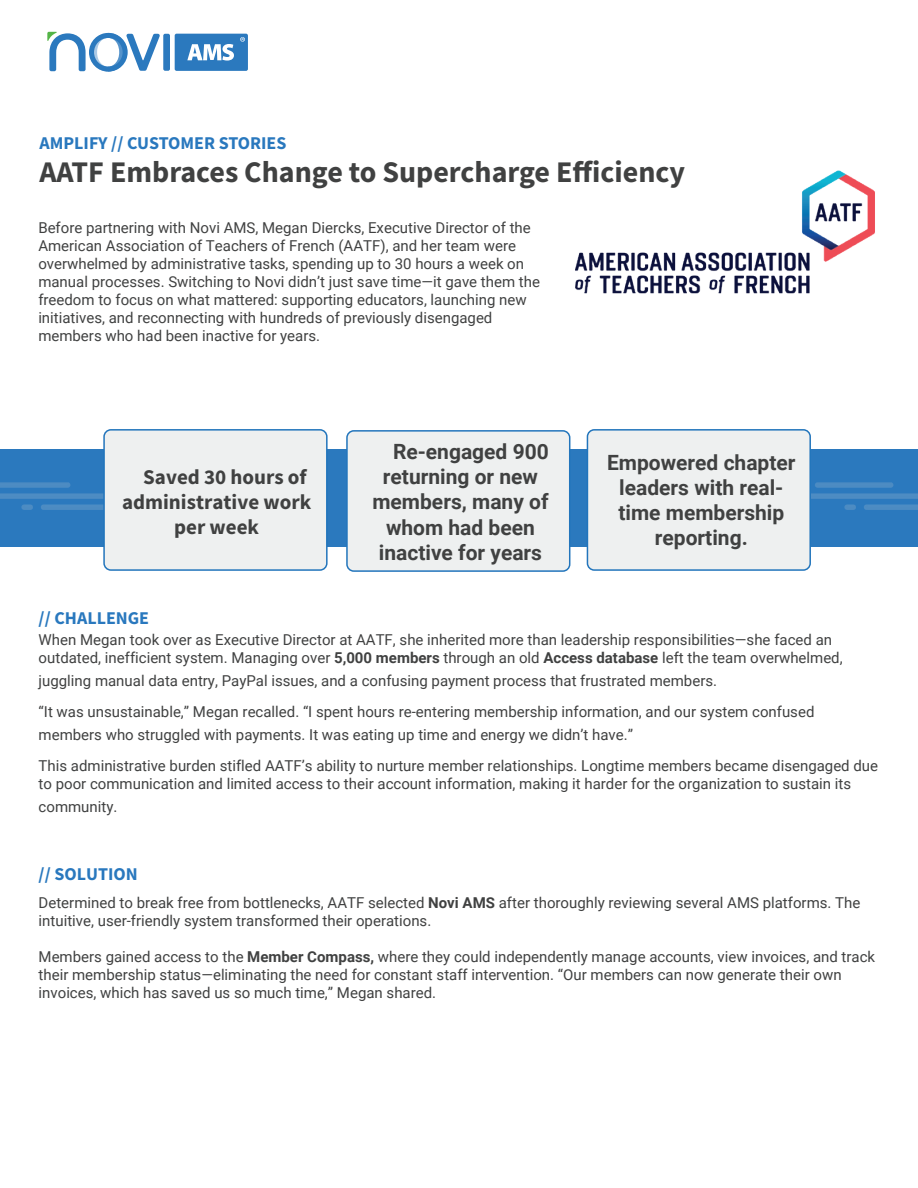
<style>
.page{position:relative;width:918px;height:1188px;background:#fff}
.page>*{position:absolute;margin:0;border:0;box-sizing:border-box;transform-origin:0 0}
.t1{font:700 30px "Source Sans Pro";color:#404141}
.t2{font:700 21px/25.2px "Roboto";color:#404141;text-align:center}
.t3{font:700 21px "Source Sans Pro";color:#404141}
.t4{font:700 18px "Source Sans Pro";color:#2978be}
.t5{font:15px/18px "Roboto";color:#404141}
.s1{font-weight:700}
</style>
<div class="page">
<div style="left:163px;top:34px;width:7px;height:37px;background:#2b79be;border-radius:2px"></div>
<svg style="left:47px;top:32px;width:113px;height:40px"></svg>
<svg style="left:175px;top:34px;width:73px;height:37px;background:#5191c9"></svg>
<div style="left:0;top:449px;width:918px;height:98px;background:#2b79be"></div>
<img style="left:0;top:482px;width:103px;height:28px">
<img style="left:811px;top:482px;width:107px;height:28px">
<div style="left:104px;top:430px;width:223px;height:140px;background:#eef0f0;border-radius:7px"></div>
<div style="left:103px;top:429px;width:225px;height:142px;border:2px solid #2275bc;border-radius:7px"></div>
<div style="left:347px;top:431px;width:223px;height:140px;background:#eef0f0;border-radius:7px"></div>
<div style="left:346px;top:430px;width:224px;height:142px;border:2px solid #2275bc;border-radius:7px"></div>
<div style="left:587px;top:430px;width:223px;height:140px;background:#eef0f0;border-radius:7px"></div>
<div style="left:587px;top:429px;width:224px;height:142px;border:2px solid #2275bc;border-radius:7px"></div>
<img style="left:575px;top:170px;width:300px;height:124px">
<p class="t4" style="left:40px;top:131px;width:248px">AMPLIFY // CUSTOMER STORIES</p>
<h1 class="t1" style="left:39px;top:152px;width:647px">AATF Embraces Change to Supercharge Efficiency</h1>
<p class="t5" style="left:38px;top:218px;width:503px">Before partnering with Novi AMS, Megan Diercks, Executive Director of the American Association of Teachers of French (AATF), and her team were overwhelmed by administrative tasks, spending up to 30 hours a week on manual processes. Switching to Novi didn’t just save time—it gave them the freedom to focus on what mattered: supporting educators, launching new initiatives, and reconnecting with hundreds of previously disengaged members who had been inactive for years.</p>
<h2 class="t3" style="left:143px;top:463px;width:165px">Saved 30 hours of</h2>
<h2 class="t3" style="left:122px;top:488px;width:191px">administrative work</h2>
<h2 class="t3" style="left:174px;top:513px;width:87px">per week</h2>
<h2 class="t2" style="left:393px;top:438px;width:157px">Re-engaged 900</h2>
<h2 class="t2" style="left:383px;top:463px;width:157px">returning or new</h2>
<h2 class="t2" style="left:372px;top:489px;width:178px">members, many of</h2>
<h2 class="t2" style="left:386px;top:514px;width:150px">whom had been</h2>
<h2 class="t2" style="left:379px;top:539px;width:165px">inactive for years</h2>
<h2 class="t2" style="left:607px;top:449px;width:190px">Empowered chapter leaders with real&shy;time membership reporting.</h2>
<p class="t4" style="left:39px;top:605px;width:112px">// CHALLENGE</p>
<p class="t5" style="left:39px;top:630px;width:806px">When Megan took over as Executive Director at AATF, she inherited more than leadership responsibilities—she faced an outdated, inefficient system. Managing over <span class="s1">5,000 members</span> through an old <span class="s1">Access database</span> left the team overwhelmed,</p>
<p class="t5" style="left:39px;top:664px;width:777px;line-height:31.5px">juggling manual data entry, PayPal issues, and a confusing payment process that frustrated members.<br>“It was unsustainable,” Megan recalled. “I spent hours re-entering membership information, and our system confused</p>
<p class="t5" style="left:39px;top:718px;width:841px;line-height:31.5px">members who struggled with payments. It was eating up time and energy we didn’t have.”<br>This administrative burden stifled AATF’s ability to nurture member relationships. Longtime members became disengaged due</p>
<p class="t5" style="left:39px;top:772px;width:814px;line-height:22.5px">to poor communication and limited access to their account information, making it harder for the organization to sustain its community.</p>
<p class="t4" style="left:39px;top:862px;width:101px">// SOLUTION</p>
<p class="t5" style="left:39px;top:893px;width:823px">Determined to break free from bottlenecks, AATF selected <span class="s1">Novi AMS</span> after thoroughly reviewing several AMS platforms. The intuitive, user-friendly system transformed their operations.</p>
<p class="t5" style="left:39px;top:947px;width:838px">Members gained access to the <span class="s1">Member Compass,</span> where they could independently manage accounts, view invoices, and track their membership status—eliminating the need for constant staff intervention. “Our members can now generate their own invoices, which has saved us so much time,” Megan shared.</p>
</div>
